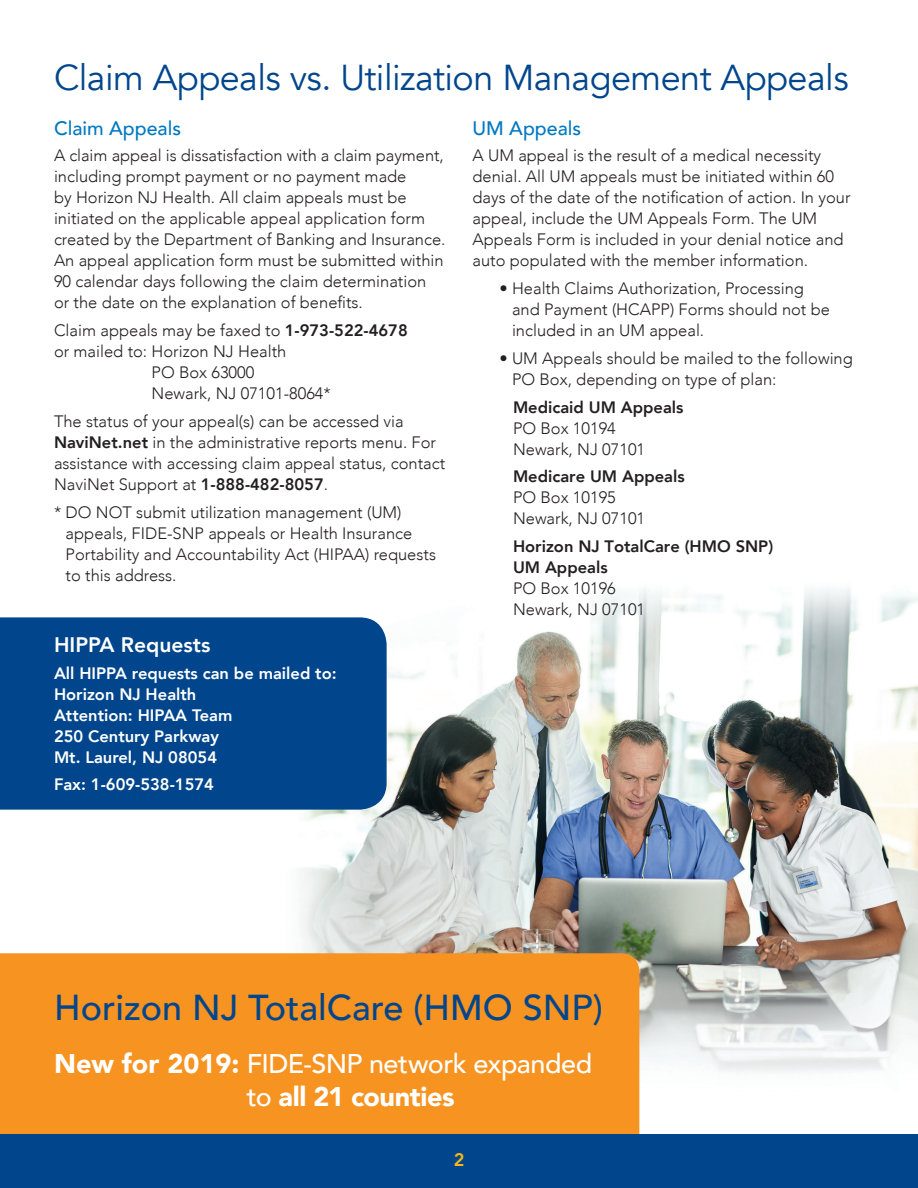
<style>
.page{position:relative;width:918px;height:1188px;background:#fff}
.page>*{position:absolute;margin:0;border:0;box-sizing:border-box;transform-origin:0 0}
.t1{font:36px "Avenir";letter-spacing:-.015em;color:#01468c}
.t2{font:500 36px "Avenir";color:#01468c}
.t3{font:500 27px/33px "Avenir";letter-spacing:-.02em;color:#fff}
.t4{font:800 21px "Avenir";color:#fff}
.t5{font:500 19.5px "Avenir";color:#0079c2}
.t6{font:800 18px "Avenir";color:#fcb814}
.t7{font:300 16.5px/21px "Avenir";color:#231f20}
.t8{font:800 16.5px/21px "Avenir";color:#fff}
.t9{font:800 16.5px/21px "Avenir";color:#231f20}
.s1{font-weight:800}
.s2{font-weight:900}
</style>
<div class="page">
<img style="left:299px;top:588px;width:619px;height:524px">
<div style="left:0;top:953px;width:639px;height:181px;background:#f79320"></div>
<div style="left:0;top:617px;width:387px;height:193px;background:#01468c"></div>
<div style="left:0;top:1134px;width:918px;height:54px;background:#01468c"></div>
<h1 class="t1" style="left:54px;top:56px;width:796px">Claim Appeals vs. Utilization Management Appeals</h1>
<p class="t5" style="left:54px;top:111px;width:129px">Claim Appeals</p>
<p class="t7" style="left:54px;top:145px;width:393px">A claim appeal is dissatisfaction with a claim payment, including prompt payment or no payment made<br>by Horizon NJ Health. All claim appeals must be initiated on the applicable appeal application form created by the Department of Banking and Insurance.<br>An appeal application form must be submitted within 90 calendar days following the claim determination or the date on the explanation of benefits.</p>
<p class="t7" style="left:54px;top:320px;width:355px">Claim appeals may be faxed to <span class="s1">1-973-522-4678</span></p>
<p class="t7" style="left:54px;top:341px;width:234px">or mailed to: Horizon NJ Health</p>
<p class="t7" style="left:152px;top:362px;width:104px">PO Box 63000</p>
<p class="t7" style="left:152px;top:383px;width:181px">Newark, NJ 07101-8064*</p>
<p class="t7" style="left:54px;top:411px;width:393px">The status of your appeal(s) can be accessed via <span class="s1">NaviNet.net</span> in the administrative reports menu. For assistance with accessing claim appeal status, contact NaviNet Support at <span class="s1">1-888-482-8057</span>.</p>
<p class="t7" style="left:66px;top:502px;width:372px;text-indent:-12px">* DO NOT submit utilization management (UM) appeals, FIDE-SNP appeals or Health Insurance Portability and Accountability Act (HIPAA) requests to this address.</p>
<p class="t4" style="left:54px;top:626px;width:158px">HIPPA Requests</p>
<p class="t8" style="left:54px;top:661px;width:284px">All HIPPA requests can be mailed to:<br>Horizon NJ Health<br>Attention: HIPAA Team<br>250 Century Parkway<br>Mt. Laurel, NJ 08054</p>
<p class="t8" style="left:54px;top:773px;width:162px">Fax: 1-609-538-1574</p>
<p class="t5" style="left:472px;top:111px;width:110px">UM Appeals</p>
<p class="t7" style="left:472px;top:145px;width:380px">A UM appeal is the result of a medical necessity denial. All UM appeals must be initiated within 60 days of the date of the notification of action. In your appeal, include the UM Appeals Form. The UM Appeals Form is included in your denial notice and auto populated with the member information.</p>
<p class="t7" style="left:512px;top:278px;width:319px;text-indent:-13px">• Health Claims Authorization, Processing and Payment (HCAPP) Forms should not be included in an UM appeal.</p>
<p class="t7" style="left:512px;top:348px;width:342px;text-indent:-13px">• UM Appeals should be mailed to the following<br>PO Box, depending on type of plan:</p>
<p class="t9" style="left:513px;top:395px;width:172px">Medicaid UM Appeals</p>
<p class="t7" style="left:513px;top:418px;width:134px">PO Box 10194<br>Newark, NJ 07101</p>
<p class="t9" style="left:513px;top:465px;width:173px">Medicare UM Appeals</p>
<p class="t7" style="left:513px;top:487px;width:134px">PO Box 10195<br>Newark, NJ 07101</p>
<p class="t9" style="left:513px;top:535px;width:262px">Horizon NJ TotalCare (HMO SNP)<br>UM Appeals</p>
<p class="t7" style="left:513px;top:578px;width:134px">PO Box 10196<br>Newark, NJ 07101</p>
<h1 class="t2" style="left:54px;top:977px;width:550px">Horizon NJ TotalCare (HMO SNP)</h1>
<h2 class="t3" style="left:247px;top:1045px;width:347px;text-indent:-193px"><span class="s2">New for 2019:</span> FIDE-SNP network expanded to <span class="s2">all 21 counties</span></h2>
<p class="t6" style="left:454px;top:1143px;width:12px">2</p>
</div>
